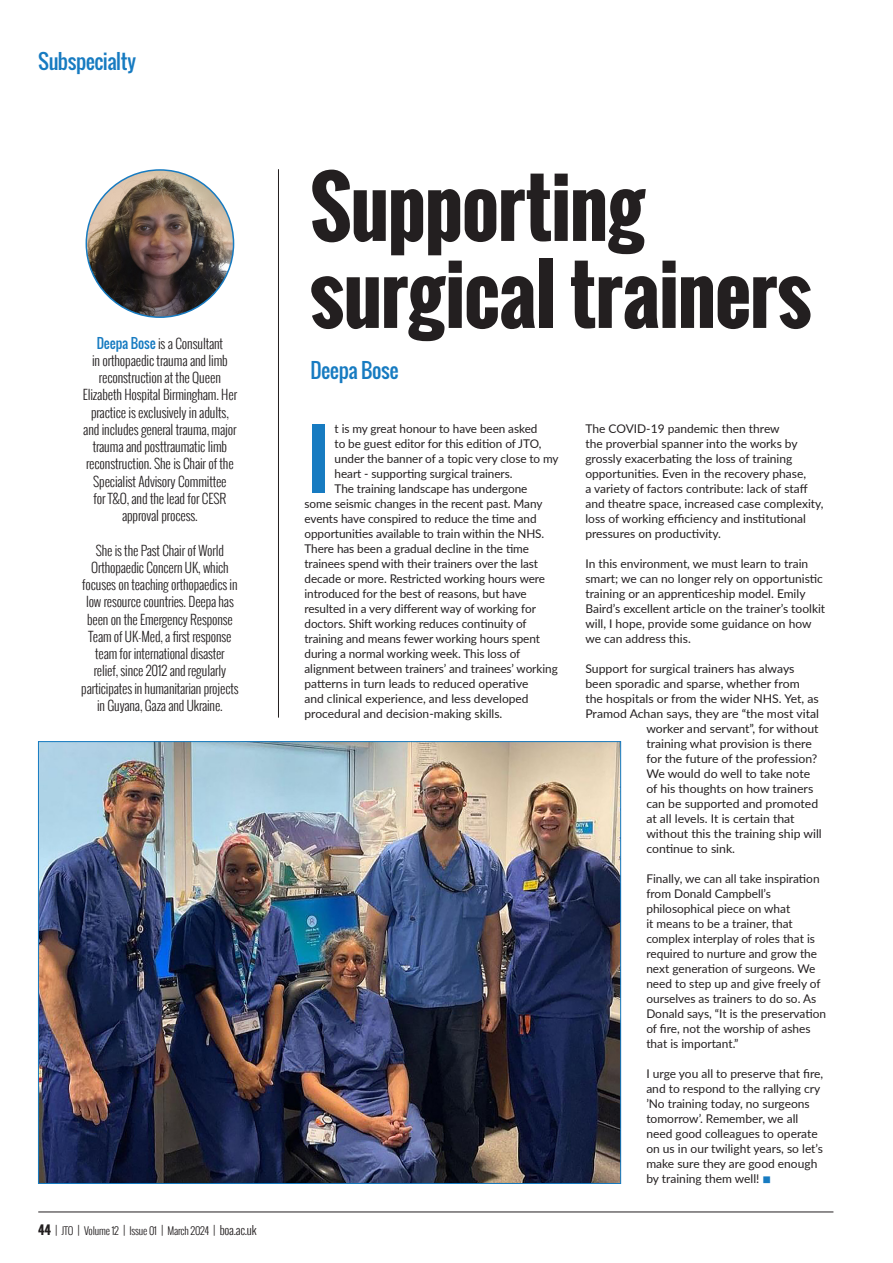
<style>
.page{position:relative;width:893px;height:1263px;background:#fff}
.page>*{position:absolute;margin:0;border:0;box-sizing:border-box;transform-origin:0 0}
.BOA-J_Body{font:700 94.95px "Lato";color:#177bc1}
.BOA-J_Title_48{font:700 79.5px/87px "Oswald";letter-spacing:-.02em;color:#231f20}
.Author_Name_13_5{font:20.25px "Oswald";letter-spacing:-.02em;color:#177bc1}
.BOA-J_Body-2{font:300 13.5px/17.2px "Oswald";letter-spacing:-.01em;color:#231f20;text-align:center}
.BOA-J_Body-3{font:12px/15px "Lato";color:#231f20}
.t1{font:300 10.5px "Oswald";letter-spacing:-.02em;color:#231f20}
.s1{font-weight:400;color:#177bc1}
.s2{font-weight:700;font-size:12px}
.s3{font-size:12px}
.s4{color:#177bc1}
</style>
<div class="page">
<img style="left:86px;top:170px;width:148px;height:147px;border-radius:74px">
<hr style="left:278px;top:169px;width:1px;height:549px;background:#231f20">
<img style="left:40px;top:743px;width:579px;height:439px">
<hr style="left:38px;top:1212px;width:795px;height:1px;background:#231f20">
<p class="Author_Name_13_5" style="left:38px;top:46px;width:99px">Subspecialty</p>
<p class="BOA-J_Body-2" style="left:83px;top:334px;width:156px"><span class="s1">Deepa Bose</span> is a Consultant<br>in orthopaedic trauma and limb reconstruction at the Queen<br>Elizabeth Hospital Birmingham. Her practice is exclusively in adults, and includes general trauma, major trauma and posttraumatic limb reconstruction. She is Chair of the<br>Specialist Advisory Committee<br>for T&amp;O, and the lead for CESR approval process.</p>
<p class="BOA-J_Body-2" style="left:81px;top:541px;width:159px">She is the Past Chair of World<br>Orthopaedic Concern UK, which focuses on teaching orthopaedics in low resource countries. Deepa has been on the Emergency Response<br>Team of UK-Med, a first response team for international disaster<br>relief, since 2012 and regularly participates in humanitarian projects in Guyana, Gaza and Ukraine.</p>
<p class="t1" style="left:38px;top:1223px;width:220px"><span class="s2">44</span> <span class="s3">|</span> JTO <span class="s3">|</span> Volume 12 <span class="s3">|</span> Issue 01 <span class="s3">|</span> March 2024 <span class="s3">| boa.ac.uk</span></p>
<p class="BOA-J_Title_48" style="left:310px;top:164px;width:503px">Supporting surgical trainers</p>
<p class="Author_Name_13_5" style="left:310px;top:355px;width:90px">Deepa Bose</p>
<p class="BOA-J_Body" style="left:304px;top:388px;width:30px">I</p>
<p class="BOA-J_Body-3" style="left:335px;top:420px;width:226px">t is my great honour to have been asked<br>to be guest editor for this edition of JTO, under the banner of a topic very close to my heart - supporting surgical trainers.</p>
<p class="BOA-J_Body-3" style="left:304px;top:480px;width:255px;text-indent:30px">The training landscape has undergone some seismic changes in the recent past. Many events have conspired to reduce the time and opportunities available to train within the NHS.<br>There has been a gradual decline in the time trainees spend with their trainers over the last decade or more. Restricted working hours were introduced for the best of reasons, but have resulted in a very different way of working for doctors. Shift working reduces continuity of training and means fewer working hours spent during a normal working week. This loss of alignment between trainers’ and trainees’ working patterns in turn leads to reduced operative<br>and clinical experience, and less developed procedural and decision-making skills.</p>
<p class="BOA-J_Body-3" style="left:585px;top:420px;width:240px">The COVID-19 pandemic then threw<br>the proverbial spanner into the works by grossly exacerbating the loss of training opportunities. Even in the recovery phase,<br>a variety of factors contribute: lack of staff and theatre space, increased case complexity, loss of working efficiency and institutional pressures on productivity.</p>
<p class="BOA-J_Body-3" style="left:585px;top:555px;width:241px">In this environment, we must learn to train smart; we can no longer rely on opportunistic training or an apprenticeship model. Emily Baird’s excellent article on the trainer’s toolkit will, I hope, provide some guidance on how we can address this.</p>
<p class="BOA-J_Body-3" style="left:585px;top:660px;width:211px">Support for surgical trainers has always</p>
<p class="BOA-J_Body-3" style="left:585px;top:675px;width:216px">been sporadic and sparse, whether from</p>
<p class="BOA-J_Body-3" style="left:585px;top:690px;width:235px">the hospitals or from the wider NHS. Yet, as</p>
<p class="BOA-J_Body-3" style="left:585px;top:705px;width:235px">Pramod Achan says, they are “the most vital</p>
<p class="BOA-J_Body-3" style="left:646px;top:720px;width:174px">worker and servant”, for without</p>
<p class="BOA-J_Body-3" style="left:646px;top:735px;width:167px">training what provision is there</p>
<p class="BOA-J_Body-3" style="left:646px;top:750px;width:172px">for the future of the profession?</p>
<p class="BOA-J_Body-3" style="left:646px;top:765px;width:165px">We would do well to take note</p>
<p class="BOA-J_Body-3" style="left:646px;top:780px;width:168px">of his thoughts on how trainers</p>
<p class="BOA-J_Body-3" style="left:646px;top:795px;width:173px">can be supported and promoted</p>
<p class="BOA-J_Body-3" style="left:646px;top:810px;width:150px">at all levels. It is certain that</p>
<p class="BOA-J_Body-3" style="left:646px;top:825px;width:177px">without this the training ship will</p>
<p class="BOA-J_Body-3" style="left:646px;top:840px;width:90px">continue to sink.</p>
<p class="BOA-J_Body-3" style="left:646px;top:870px;width:181px">Finally, we can all take inspiration from Donald Campbell’s philosophical piece on what<br>it means to be a trainer, that complex interplay of roles that is required to nurture and grow the next generation of surgeons. We need to step up and give freely of ourselves as trainers to do so. As<br>Donald says, “It is the preservation of fire, not the worship of ashes that is important.”</p>
<p class="BOA-J_Body-3" style="left:646px;top:1065px;width:178px">I urge you all to preserve that fire, and to respond to the rallying cry ’No training today, no surgeons tomorrow’. Remember, we all need good colleagues to operate on us in our twilight years, so let’s make sure they are good enough by training them well! <span class="s4">■</span></p>
</div>
